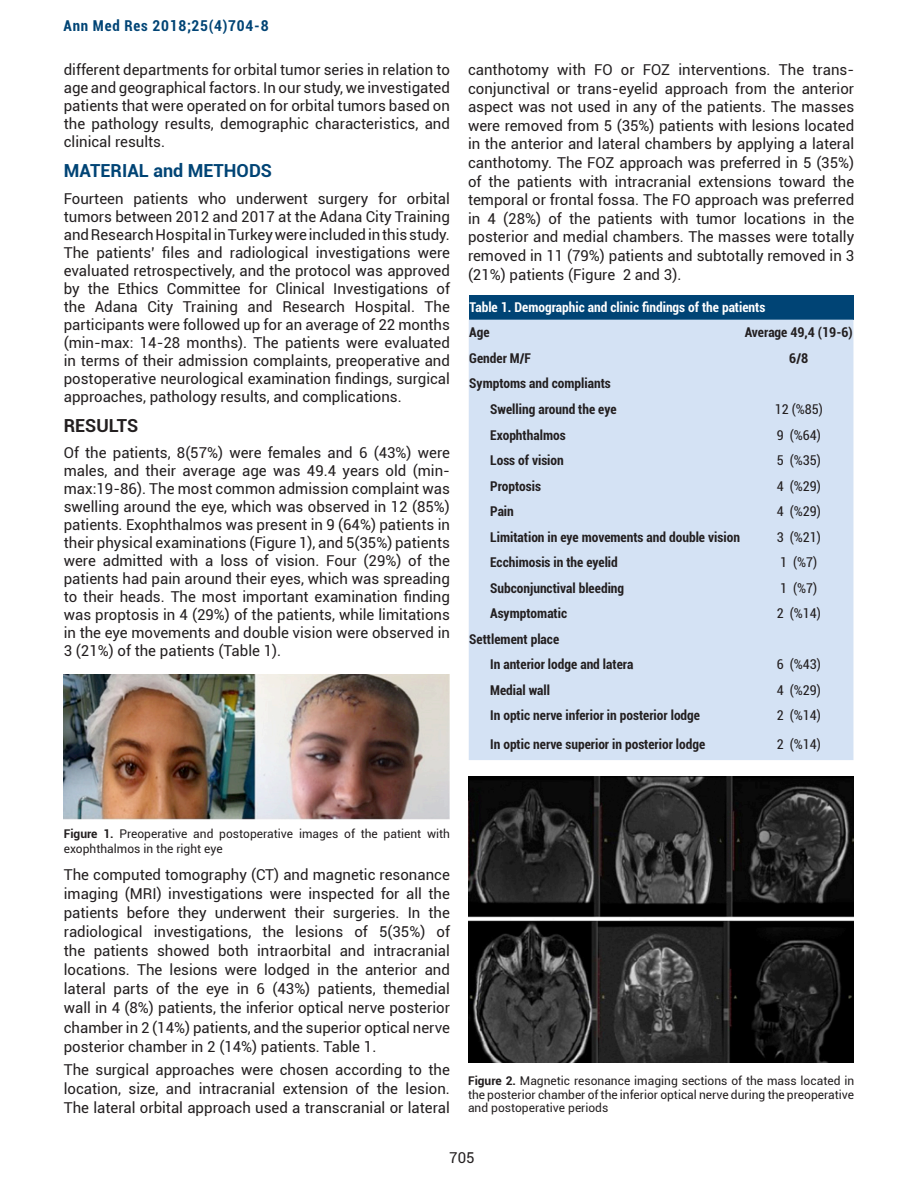
<style>
.page{position:relative;width:918px;height:1188px;background:#fff}
.page>*{position:absolute;margin:0;border:0;box-sizing:border-box;transform-origin:0 0}
.t1{font:700 18px "Roboto";color:#004475}
.t2{font:700 18px "Roboto";color:#231f20}
.t3{font:15px/18px "Roboto";color:#231f20;text-align:justify}
.t4{font:700 condensed 15px "Roboto";letter-spacing:.05em;color:#004475}
.tablo_içerik{font:700 condensed 13.5px "Roboto";color:#231f20}
.tablo_içerik-2{font:condensed 13.5px "Roboto";color:#231f20}
.tablo_başlık{font:700 condensed 13.5px "Roboto";color:#fff}
.t5{font:12px/13.5px "Roboto";color:#231f20}
.s1{font-weight:700}
</style>
<div class="page">
<div style="left:469px;top:295px;width:384px;height:25px;background:#004475"></div>
<div style="left:469px;top:320px;width:384px;height:440px;background:#d4e2f4"></div>
<img style="left:468px;top:777px;width:386px;height:285px">
<img style="left:64px;top:675px;width:386px;height:145px">
<p class="t4" style="left:64px;top:15px;width:206px">Ann Med Res 2018;25(4)704-8</p>
<p class="t3" style="left:64px;top:60px;width:388px">different departments for orbital tumor series in relation to age and geographical factors. In our study, we investigated patients that were operated on for orbital tumors based on the pathology results, demographic characteristics, and clinical results.</p>
<p class="t1" style="left:64px;top:158px;width:210px">MATERIAL and METHODS</p>
<p class="t3" style="left:64px;top:189px;width:388px">Fourteen patients who underwent surgery for orbital tumors between 2012 and 2017 at the Adana City Training and Research Hospital in Turkey were included in this study.<br>The patients’ files and radiological investigations were evaluated retrospectively, and the protocol was approved by the Ethics Committee for Clinical Investigations of the Adana City Training and Research Hospital. The participants were followed up for an average of 22 months (min-max: 14-28 months). The patients were evaluated in terms of their admission complaints, preoperative and postoperative neurological examination findings, surgical approaches, pathology results, and complications.</p>
<p class="t2" style="left:64px;top:413px;width:76px">RESULTS</p>
<p class="t3" style="left:64px;top:443px;width:388px">Of the patients, 8(57%) were females and 6 (43%) were males, and their average age was 49.4 years old (min&shy;max:19-86). The most common admission complaint was swelling around the eye, which was observed in 12 (85%) patients. Exophthalmos was present in 9 (64%) patients in their physical examinations (Figure 1), and 5(35%) patients were admitted with a loss of vision. Four (29%) of the patients had pain around their eyes, which was spreading to their heads. The most important examination finding was proptosis in 4 (29%) of the patients, while limitations in the eye movements and double vision were observed in 3 (21%) of the patients (Table 1).</p>
<p class="t3" style="left:468px;top:60px;width:388px;line-height:18.6px">canthotomy with FO or FOZ interventions. The trans&shy;conjunctival or trans-eyelid approach from the anterior aspect was not used in any of the patients. The masses were removed from 5 (35%) patients with lesions located in the anterior and lateral chambers by applying a lateral canthotomy. The FOZ approach was preferred in 5 (35%) of the patients with intracranial extensions toward the temporal or frontal fossa. The FO approach was preferred in 4 (28%) of the patients with tumor locations in the posterior and medial chambers. The masses were totally removed in 11 (79%) patients and subtotally removed in 3 (21%) patients (Figure 2 and 3).</p>
<p class="tablo_başlık" style="left:470px;top:298px;width:297px">Table 1. Demographic and clinic findings of the patients</p>
<p class="tablo_içerik" style="left:469px;top:323px;width:22px">Age</p>
<p class="tablo_içerik" style="left:745px;top:323px;width:109px">Average 49,4 (19-6)</p>
<p class="tablo_içerik" style="left:469px;top:349px;width:63px">Gender M/F</p>
<p class="tablo_içerik" style="left:789px;top:349px;width:20px">6/8</p>
<p class="tablo_içerik" style="left:469px;top:374px;width:143px">Symptoms and compliants</p>
<p class="tablo_içerik" style="left:490px;top:400px;width:128px">Swelling around the eye</p>
<p class="tablo_içerik-2" style="left:775px;top:400px;width:49px">12 (%85)</p>
<p class="tablo_içerik" style="left:490px;top:425px;width:77px">Exophthalmos</p>
<p class="tablo_içerik-2" style="left:777px;top:425px;width:45px">9 (%64)</p>
<p class="tablo_içerik" style="left:490px;top:451px;width:75px">Loss of vision</p>
<p class="tablo_içerik-2" style="left:777px;top:451px;width:45px">5 (%35)</p>
<p class="tablo_içerik" style="left:490px;top:476px;width:52px">Proptosis</p>
<p class="tablo_içerik-2" style="left:777px;top:476px;width:45px">4 (%29)</p>
<p class="tablo_içerik" style="left:490px;top:502px;width:25px">Pain</p>
<p class="tablo_içerik-2" style="left:777px;top:502px;width:45px">4 (%29)</p>
<p class="tablo_içerik" style="left:490px;top:527px;width:251px">Limitation in eye movements and double vision</p>
<p class="tablo_içerik-2" style="left:777px;top:527px;width:45px">3 (%21)</p>
<p class="tablo_içerik" style="left:490px;top:553px;width:129px">Ecchimosis in the eyelid</p>
<p class="tablo_içerik-2" style="left:780px;top:553px;width:38px">1 (%7)</p>
<p class="tablo_içerik" style="left:490px;top:578px;width:136px">Subconjunctival bleeding</p>
<p class="tablo_içerik-2" style="left:780px;top:578px;width:38px">1 (%7)</p>
<p class="tablo_içerik" style="left:490px;top:604px;width:78px">Asymptomatic</p>
<p class="tablo_içerik-2" style="left:777px;top:604px;width:45px">2 (%14)</p>
<p class="tablo_içerik" style="left:469px;top:629px;width:91px">Settlement place</p>
<p class="tablo_içerik" style="left:490px;top:655px;width:145px">In anterior lodge and latera</p>
<p class="tablo_içerik-2" style="left:777px;top:655px;width:45px">6 (%43)</p>
<p class="tablo_içerik" style="left:490px;top:680px;width:61px">Medial wall</p>
<p class="tablo_içerik-2" style="left:777px;top:680px;width:45px">4 (%29)</p>
<p class="tablo_içerik" style="left:490px;top:706px;width:211px">In optic nerve inferior in posterior lodge</p>
<p class="tablo_içerik-2" style="left:777px;top:706px;width:45px">2 (%14)</p>
<p class="tablo_içerik" style="left:490px;top:735px;width:217px">In optic nerve superior in posterior lodge</p>
<p class="tablo_içerik-2" style="left:777px;top:735px;width:45px">2 (%14)</p>
<p class="t5" style="left:64px;top:826px;width:388px;line-height:14.4px"><span class="s1">Figure 1.</span> Preoperative and postoperative images of the patient with exophthalmos in the right eye</p>
<p class="t3" style="left:64px;top:865px;width:388px;line-height:19px">The computed tomography (CT) and magnetic resonance imaging (MRI) investigations were inspected for all the patients before they underwent their surgeries. In the radiological investigations, the lesions of 5(35%) of the patients showed both intraorbital and intracranial locations. The lesions were lodged in the anterior and lateral parts of the eye in 6 (43%) patients, themedial wall in 4 (8%) patients, the inferior optical nerve posterior chamber in 2 (14%) patients, and the superior optical nerve posterior chamber in 2 (14%) patients. Table 1.</p>
<p class="t3" style="left:64px;top:1059px;width:388px;line-height:19px">The surgical approaches were chosen according to the location, size, and intracranial extension of the lesion.<br>The lateral orbital approach used a transcranial or lateral</p>
<p class="t5" style="left:468px;top:1074px;width:388px;text-align:justify"><span class="s1">Figure 2.</span> Magnetic resonance imaging sections of the mass located in the posterior chamber of the inferior optical nerve during the preoperative and postoperative periods</p>
<p class="t3" style="left:449px;top:1148px;width:27px">705</p>
</div>
